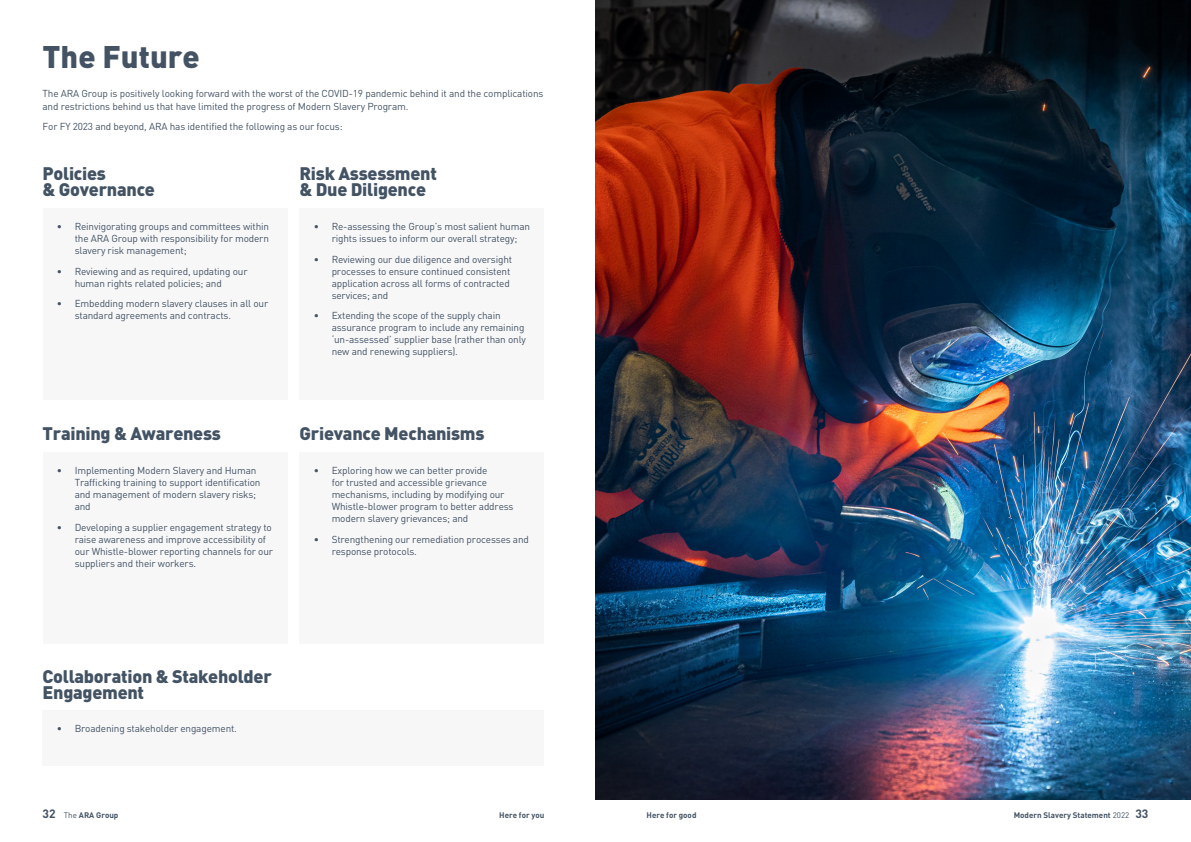
<style>
.page{position:relative;width:1191px;height:842px;background:#fff}
.page>*{position:absolute;margin:0;border:0;box-sizing:border-box;transform-origin:0 0}
.t1{font:900 30.9px "DIN";color:#435364}
.t2{font:900 18px/16px "DIN";letter-spacing:-.015em;color:#435364}
.t3{font:10px/12px "DIN";letter-spacing:-.015em;color:#435364}
.t4{font:700 8px "DIN";color:#435364}
.s1{font-size:12px}
.s2{font-weight:400}
</style>
<div class="page">
<div style="left:43px;top:208px;width:244px;height:191px;background:#f7f7f8"></div>
<div style="left:43px;top:452px;width:244px;height:191px;background:#f7f7f8"></div>
<div style="left:299px;top:208px;width:245px;height:191px;background:#f7f7f8"></div>
<div style="left:299px;top:452px;width:245px;height:191px;background:#f7f7f8"></div>
<div style="left:43px;top:710px;width:501px;height:56px;background:#f7f7f8"></div>
<img style="left:595px;top:0;width:596px;height:799px">
<p class="t1" style="left:43px;top:36px;width:159px">The Future</p>
<p class="t3" style="left:43px;top:88px;width:502px">The ARA Group is positively looking forward with the worst of the COVID-19 pandemic behind it and the complications and restrictions behind us that have limited the progress of Modern Slavery Program.</p>
<p class="t3" style="left:43px;top:120px;width:302px">For FY 2023 and beyond, ARA has identified the following as our focus:</p>
<p class="t2" style="left:43px;top:165px;width:114px">Policies<br>&amp; Governance</p>
<p class="t2" style="left:299px;top:165px;width:139px">Risk Assessment &amp; Due Diligence</p>
<p class="t3" style="left:75px;top:220px;width:196px;text-align:justify;text-indent:-18px">• Reinvigorating groups and committees within the ARA Group with responsibility for modern slavery risk management;</p>
<p class="t3" style="left:75px;top:265px;width:174px;text-indent:-18px">• Reviewing and as required, updating our human rights related policies; and</p>
<p class="t3" style="left:75px;top:297px;width:195px;text-indent:-18px">• Embedding modern slavery clauses in all our standard agreements and contracts.</p>
<p class="t3" style="left:314px;top:220px;width:218px;text-align:center">• Re-assessing the Group’s most salient human rights issues to inform our overall strategy;</p>
<p class="t3" style="left:332px;top:253px;width:182px;text-indent:-18px">• Reviewing our due diligence and oversight processes to ensure continued consistent application across all forms of contracted services; and</p>
<p class="t3" style="left:332px;top:309px;width:196px;text-indent:-18px">• Extending the scope of the supply chain assurance program to include any remaining ‘un-assessed’ supplier base (rather than only new and renewing suppliers).</p>
<p class="t2" style="left:43px;top:425px;width:180px">Training &amp; Awareness</p>
<p class="t3" style="left:75px;top:464px;width:187px;text-indent:-18px">• Implementing Modern Slavery and Human Trafficking training to support identification and management of modern slavery risks; and</p>
<p class="t3" style="left:75px;top:521px;width:200px;text-indent:-18px">• Developing a supplier engagement strategy to raise awareness and improve accessibility of our Whistle-blower reporting channels for our suppliers and their workers.</p>
<p class="t2" style="left:299px;top:425px;width:186px">Grievance Mechanisms</p>
<p class="t3" style="left:332px;top:464px;width:183px;text-indent:-18px">• Exploring how we can better provide<br>for trusted and accessible grievance mechanisms, including by modifying our Whistle-blower program to better address modern slavery grievances; and</p>
<p class="t3" style="left:332px;top:533px;width:199px;text-indent:-18px">• Strengthening our remediation processes and response protocols.</p>
<p class="t2" style="left:43px;top:668px;width:231px">Collaboration &amp; Stakeholder<br>Engagement</p>
<p class="t3" style="left:57px;top:722px;width:182px">• Broadening stakeholder engagement.</p>
<p class="t4" style="left:43px;top:810px;width:77px"><span class="s1">32</span> <span class="s2">The</span> ARA Group</p>
<p class="t4" style="left:499px;top:810px;width:47px">Here for you</p>
<p class="t4" style="left:646px;top:810px;width:51px">Here for good</p>
<p class="t4" style="left:1013px;top:810px;width:136px">Modern Slavery Statement <span class="s2">2022</span> <span class="s1">33</span></p>
</div>
